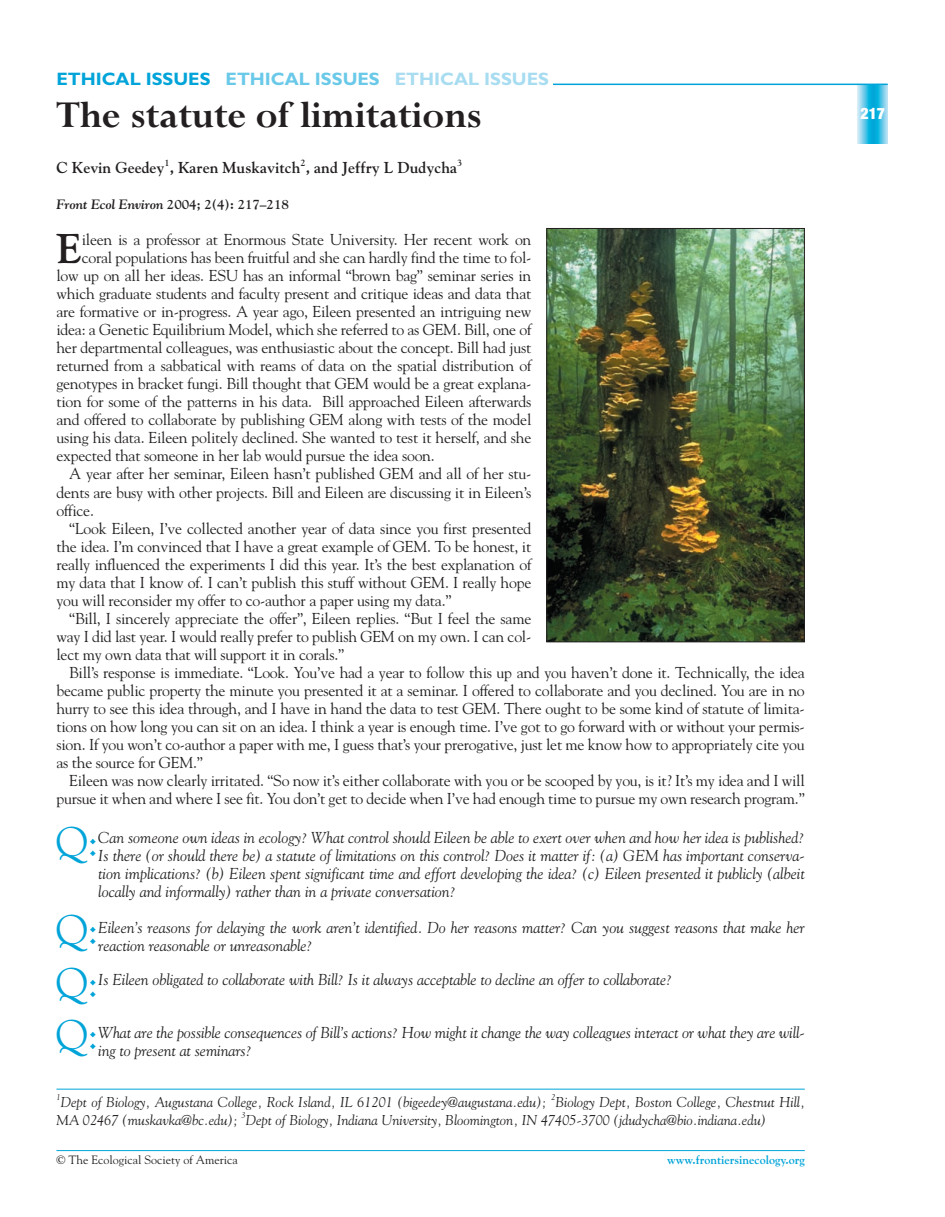
<style>
.page{position:relative;width:945px;height:1217px;background:#fff}
.page>*{position:absolute;margin:0;border:0;box-sizing:border-box;transform-origin:0 0}
.t1{font:700 42px "Lapidary 333 BT";color:#231f20}
.t2{font:700 41.4px "Goudy";color:#231f20}
.t3{font:41.25px "Goudy";color:#00a4d9}
.t4{font:700 18px "Gill Sans";color:#00a4d9}
.t5{font:15.75px "Goudy";letter-spacing:-.015em;color:#231f20}
.t6{font:italic 15.75px/18px "Goudy";letter-spacing:-.005em;color:#231f20}
.t7{font:700 15.75px "Goudy";color:#231f20}
.t8{font:900 condensed 15.75px "Helvetica Neue";color:#fff}
.t9{font:italic 14.25px "Goudy";color:#231f20}
.t10{font:700 13.5px "Goudy";letter-spacing:-.005em;color:#231f20}
.t11{font:12px "Goudy";color:#231f20}
.t12{font:700 12px "Goudy";color:#00a4d9}
.t13{font:700 9.45px "Goudy";color:#231f20}
.t14{font:italic 8.55px "Goudy";color:#231f20}
.s1{color:#6ac9e9}
.s2{color:#a7dcf1}
.s3{font-style:italic}
</style>
<div class="page">
<svg style="left:858px;top:85px;width:30px;height:59px;background:#4ec3e6"></svg>
<hr style="left:56px;top:84px;width:832px;height:1px;background:#00a4d9">
<hr style="left:56px;top:1150px;width:749px;height:1px;background:#00a4d9">
<div style="left:56px;top:59px;width:497px;height:30px;background:#fff"></div>
<hr style="left:56px;top:1088px;width:749px;height:1px;background:#00a4d9">
<img style="left:548px;top:230px;width:255px;height:410px">
<div style="left:546px;top:228px;width:259px;height:414px;border:1px solid #231f20"></div>
<p class="t4" style="left:56px;top:73px;width:494px">ETHICAL ISSUES <span class="s1">ETHICAL ISSUES</span> <span class="s2">ETHICAL ISSUES</span></p>
<h1 class="t1" style="left:56px;top:88px;width:427px">The statute of limitations</h1>
<p class="t7" style="left:56px;top:162px;width:402px">C Kevin Geedey , Karen Muskavitch , and Jeffry L Dudycha</p>
<p class="t13" style="left:164px;top:159px;width:7px">1</p>
<p class="t13" style="left:301px;top:159px;width:7px">2</p>
<p class="t13" style="left:457px;top:159px;width:7px">3</p>
<p class="t10" style="left:56px;top:199px;width:234px"><span class="s3">Front Ecol Environ</span> 2004; 2(4): 217–218</p>
<h2 class="t2" style="left:57px;top:232px;width:27px">E</h2>
<p class="t5" style="left:82px;top:234px;width:451px">ileen is a professor at Enormous State University. Her recent work on</p>
<p class="t5" style="left:82px;top:252px;width:451px">coral populations has been fruitful and she can hardly find the time to fol-</p>
<p class="t5" style="left:56px;top:270px;width:476px">low up on all her ideas. ESU has an informal “brown bag” seminar series in</p>
<p class="t5" style="left:56px;top:288px;width:476px">which graduate students and faculty present and critique ideas and data that</p>
<p class="t5" style="left:56px;top:306px;width:476px">are formative or in-progress. A year ago, Eileen presented an intriguing new</p>
<p class="t5" style="left:56px;top:324px;width:476px">idea: a Genetic Equilibrium Model, which she referred to as GEM. Bill, one of</p>
<p class="t5" style="left:56px;top:342px;width:476px">her departmental colleagues, was enthusiastic about the concept. Bill had just</p>
<p class="t5" style="left:56px;top:360px;width:476px">returned from a sabbatical with reams of data on the spatial distribution of</p>
<p class="t5" style="left:56px;top:378px;width:476px">genotypes in bracket fungi. Bill thought that GEM would be a great explana-</p>
<p class="t5" style="left:56px;top:396px;width:476px">tion for some of the patterns in his data. Bill approached Eileen afterwards</p>
<p class="t5" style="left:56px;top:414px;width:476px">and offered to collaborate by publishing GEM along with tests of the model</p>
<p class="t5" style="left:56px;top:432px;width:476px">using his data. Eileen politely declined. She wanted to test it herself, and she</p>
<p class="t5" style="left:56px;top:450px;width:380px">expected that someone in her lab would pursue the idea soon.</p>
<p class="t5" style="left:69px;top:468px;width:464px">A year after her seminar, Eileen hasn’t published GEM and all of her stu-</p>
<p class="t5" style="left:56px;top:486px;width:476px">dents are busy with other projects. Bill and Eileen are discussing it in Eileen’s</p>
<p class="t5" style="left:56px;top:504px;width:39px">office.</p>
<p class="t5" style="left:69px;top:522px;width:464px">“Look Eileen, I’ve collected another year of data since you first presented</p>
<p class="t5" style="left:56px;top:540px;width:476px">the idea. I’m convinced that I have a great example of GEM. To be honest, it</p>
<p class="t5" style="left:56px;top:558px;width:476px">really influenced the experiments I did this year. It’s the best explanation of</p>
<p class="t5" style="left:56px;top:576px;width:476px">my data that I know of. I can’t publish this stuff without GEM. I really hope</p>
<p class="t5" style="left:56px;top:594px;width:397px">you will reconsider my offer to co-author a paper using my data.”</p>
<p class="t5" style="left:69px;top:612px;width:464px">“Bill, I sincerely appreciate the offer”, Eileen replies. “But I feel the same</p>
<p class="t5" style="left:56px;top:630px;width:476px">way I did last year. I would really prefer to publish GEM on my own. I can col-</p>
<p class="t5" style="left:56px;top:648px;width:289px">lect my own data that will support it in corals.”</p>
<p class="t5" style="left:69px;top:666px;width:737px">Bill’s response is immediate. “Look. You’ve had a year to follow this up and you haven’t done it. Technically, the idea</p>
<p class="t5" style="left:56px;top:684px;width:750px">became public property the minute you presented it at a seminar. I offered to collaborate and you declined. You are in no</p>
<p class="t5" style="left:56px;top:702px;width:750px">hurry to see this idea through, and I have in hand the data to test GEM. There ought to be some kind of statute of limita-</p>
<p class="t5" style="left:56px;top:720px;width:750px">tions on how long you can sit on an idea. I think a year is enough time. I’ve got to go forward with or without your permis-</p>
<p class="t5" style="left:56px;top:738px;width:750px">sion. If you won’t co-author a paper with me, I guess that’s your prerogative, just let me know how to appropriately cite you</p>
<p class="t5" style="left:56px;top:756px;width:148px">as the source for GEM.”</p>
<p class="t5" style="left:69px;top:774px;width:737px">Eileen was now clearly irritated. “So now it’s either collaborate with you or be scooped by you, is it? It’s my idea and I will</p>
<p class="t5" style="left:56px;top:792px;width:750px">pursue it when and where I see fit. You don’t get to decide when I’ve had enough time to pursue my own research program.”</p>
<h3 class="t3" style="left:56px;top:825px;width:44px">Q:</h3>
<p class="t6" style="left:98px;top:829px;width:708px;text-align:justify">Can someone own ideas in ecology? What control should Eileen be able to exert over when and how her idea is published?<br>Is there (or should there be) a statute of limitations on this control? Does it matter if: (a) GEM has important conserva&shy;tion implications? (b) Eileen spent significant time and effort developing the idea? (c) Eileen presented it publicly (albeit locally and informally) rather than in a private conversation?</p>
<h3 class="t3" style="left:56px;top:913px;width:44px">Q:</h3>
<p class="t6" style="left:98px;top:919px;width:708px">Eileen’s reasons for delaying the work aren’t identified. Do her reasons matter? Can you suggest reasons that make her reaction reasonable or unreasonable?</p>
<h3 class="t3" style="left:56px;top:966px;width:44px">Q:</h3>
<p class="t6" style="left:98px;top:972px;width:576px">Is Eileen obligated to collaborate with Bill? Is it always acceptable to decline an offer to collaborate?</p>
<h3 class="t3" style="left:56px;top:1018px;width:44px">Q:</h3>
<p class="t6" style="left:98px;top:1024px;width:708px">What are the possible consequences of Bill’s actions? How might it change the way colleagues interact or what they are will&shy;ing to present at seminars?</p>
<p class="t14" style="left:56px;top:1093px;width:6px">1</p>
<p class="t9" style="left:61px;top:1095px;width:487px">Dept of Biology, Augustana College, Rock Island, IL 61201 (bigeedey@augustana.edu);</p>
<p class="t14" style="left:551px;top:1093px;width:6px">2</p>
<p class="t9" style="left:556px;top:1095px;width:251px">Biology Dept, Boston College, Chestnut Hill,</p>
<p class="t9" style="left:56px;top:1113px;width:183px">MA 02467 (muskavka@bc.edu);</p>
<p class="t14" style="left:242px;top:1111px;width:6px">3</p>
<p class="t9" style="left:246px;top:1113px;width:522px">Dept of Biology, Indiana University, Bloomington, IN 47405-3700 (jdudycha@bio.indiana.edu)</p>
<p class="t11" style="left:56px;top:1155px;width:183px">© The Ecological Society of America</p>
<p class="t12" style="left:667px;top:1155px;width:139px">www.frontiersinecology.org</p>
<p class="t8" style="left:861px;top:108px;width:26px">217</p>
</div>
